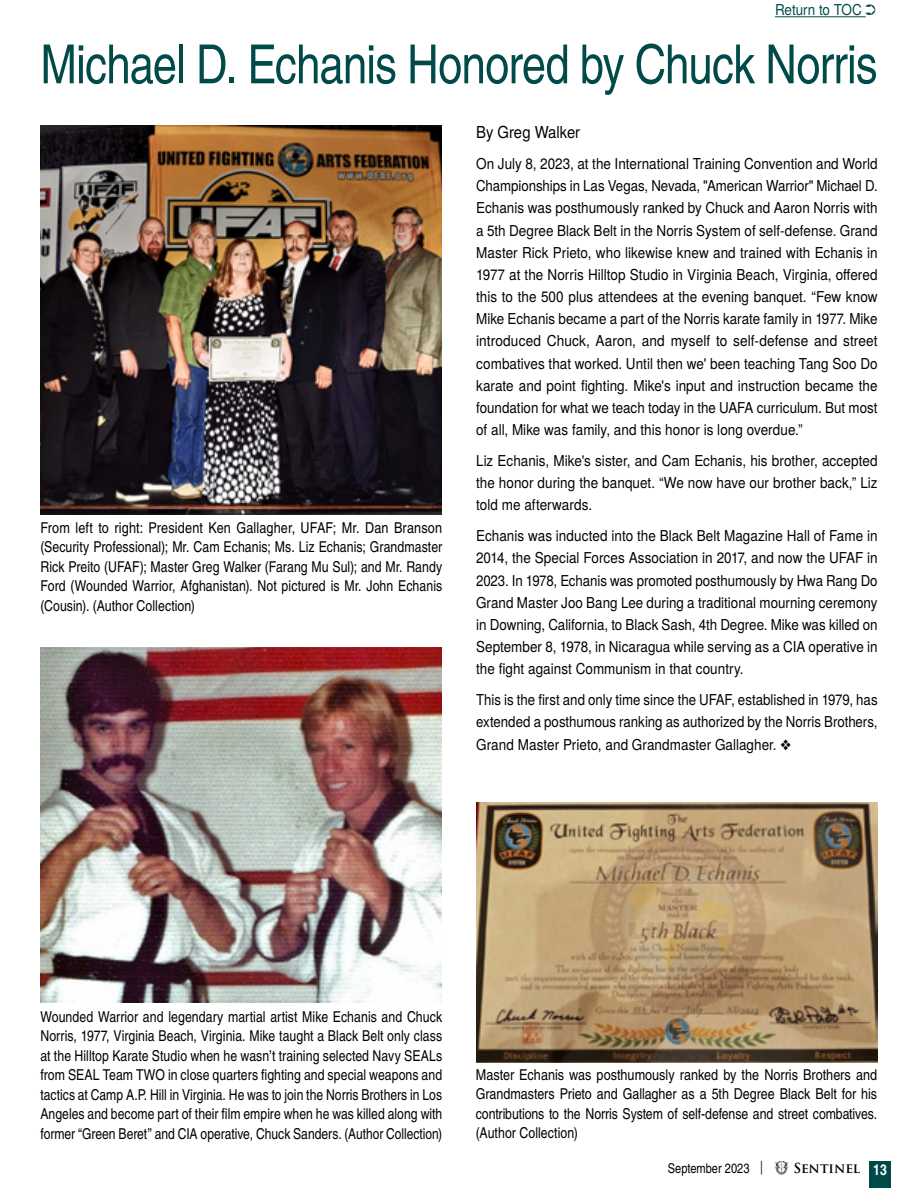
<style>
.page{position:relative;width:918px;height:1188px;background:#fff}
.page>*{position:absolute;margin:0;border:0;box-sizing:border-box;transform-origin:0 0}
.t1{font:54px "Te X Gyre Heros Condensed";letter-spacing:-.015em;color:#004b49}
.t2{font:16.5px "Te X Gyre Heros";letter-spacing:-.005em;color:#000;scale:.9 1}
.t3{font:15px/22.2px "Te X Gyre Heros";color:#000;text-align:justify;scale:.9 1}
.t4{font:15px/19.5px "Te X Gyre Heros Condensed";color:#000;text-align:justify}
.t5{font:15px/22.2px "Te X Gyre Heros";color:#000;text-align:justify;scale:.89 1}
.t6{font:15px "Te X Gyre Heros";letter-spacing:-.005em;color:#004b49;scale:.9 1}
.t7{font:700 15px "Te X Gyre Heros Condensed";color:#fff}
.t8{font:13.5px "Te X Gyre Heros Condensed";color:#000}
.t9{font:700 13.5px "Trajan Pro";color:#000}
.t10{font:13.5px "Trajan Pro";color:#000}
</style>
<div class="page">
<div style="left:869px;top:1161px;width:22px;height:27px;background:#004b49"></div>
<svg style="left:774px;top:1161px;width:15px;height:14px"></svg>
<img style="left:40px;top:125px;width:402px;height:389px">
<img style="left:476px;top:803px;width:402px;height:259px">
<img style="left:40px;top:647px;width:402px;height:356px">
<hr style="left:775px;top:16px;width:91px;height:1px;background:#004b49">
<p class="t6" style="left:775px;top:-2px;width:114px">Return to TOC ➲</p>
<h1 class="t1" style="left:40px;top:25px;width:839px">Michael D. Echanis Honored by Chuck Norris</h1>
<p class="t4" style="left:40px;top:517px;width:403px">From left to right: President Ken Gallagher, UFAF; Mr. Dan Branson (Security Professional); Mr. Cam Echanis; Ms. Liz Echanis; Grandmaster Rick Preito (UFAF); Master Greg Walker (Farang Mu Sul); and Mr. Randy Ford (Wounded Warrior, Afghanistan). Not pictured is Mr. John Echanis (Cousin). (Author Collection)</p>
<p class="t2" style="left:476px;top:119px;width:117px">By Greg Walker</p>
<p class="t3" style="left:476px;top:151px;width:448px">On July 8, 2023, at the International Training Convention and World Championships in Las Vegas, Nevada, "American Warrior" Michael D.<br>Echanis was posthumously ranked by Chuck and Aaron Norris with a 5th Degree Black Belt in the Norris System of self-defense. Grand Master Rick Prieto, who likewise knew and trained with Echanis in 1977 at the Norris Hilltop Studio in Virginia Beach, Virginia, offered this to the 500 plus attendees at the evening banquet. “Few know Mike Echanis became a part of the Norris karate family in 1977. Mike introduced Chuck, Aaron, and myself to self-defense and street combatives that worked. Until then we' been teaching Tang Soo Do karate and point fighting. Mike's input and instruction became the foundation for what we teach today in the UAFA curriculum. But most of all, Mike was family, and this honor is long overdue.”</p>
<p class="t3" style="left:476px;top:448px;width:448px">Liz Echanis, Mike's sister, and Cam Echanis, his brother, accepted the honor during the banquet. “We now have our brother back,” Liz told me afterwards.</p>
<p class="t3" style="left:476px;top:524px;width:448px">Echanis was inducted into the Black Belt Magazine Hall of Fame in 2014, the Special Forces Association in 2017, and now the UFAF in 2023. In 1978, Echanis was promoted posthumously by Hwa Rang Do Grand Master Joo Bang Lee during a traditional mourning ceremony in Downing, California, to Black Sash, 4th Degree. Mike was killed on September 8, 1978, in Nicaragua while serving as a CIA operative in the fight against Communism in that country.</p>
<p class="t5" style="left:476px;top:688px;width:453px">This is the first and only time since the UFAF, established in 1979, has extended a posthumous ranking as authorized by the Norris Brothers, Grand Master Prieto, and Grandmaster Gallagher. ❖</p>
<p class="t4" style="left:40px;top:1006px;width:403px">Wounded Warrior and legendary martial artist Mike Echanis and Chuck Norris, 1977, Virginia Beach, Virginia. Mike taught a Black Belt only class at the Hilltop Karate Studio when he wasn’t training selected Navy SEALs from SEAL Team TWO in close quarters fighting and special weapons and tactics at Camp A.P. Hill in Virginia. He was to join the Norris Brothers in Los Angeles and become part of their film empire when he was killed along with former “Green Beret” and CIA operative, Chuck Sanders. (Author Collection)</p>
<p class="t4" style="left:476px;top:1064px;width:403px">Master Echanis was posthumously ranked by the Norris Brothers and Grandmasters Prieto and Gallagher as a 5th Degree Black Belt for his contributions to the Norris System of self-defense and street combatives. (Author Collection)</p>
<p class="t10" style="left:758px;top:1158px;width:8px">|</p>
<p class="t9" style="left:794px;top:1159px;width:68px">SENTINEL</p>
<p class="t8" style="left:668px;top:1158px;width:83px">September 2023</p>
<p class="t7" style="left:873px;top:1159px;width:15px">13</p>
</div>
